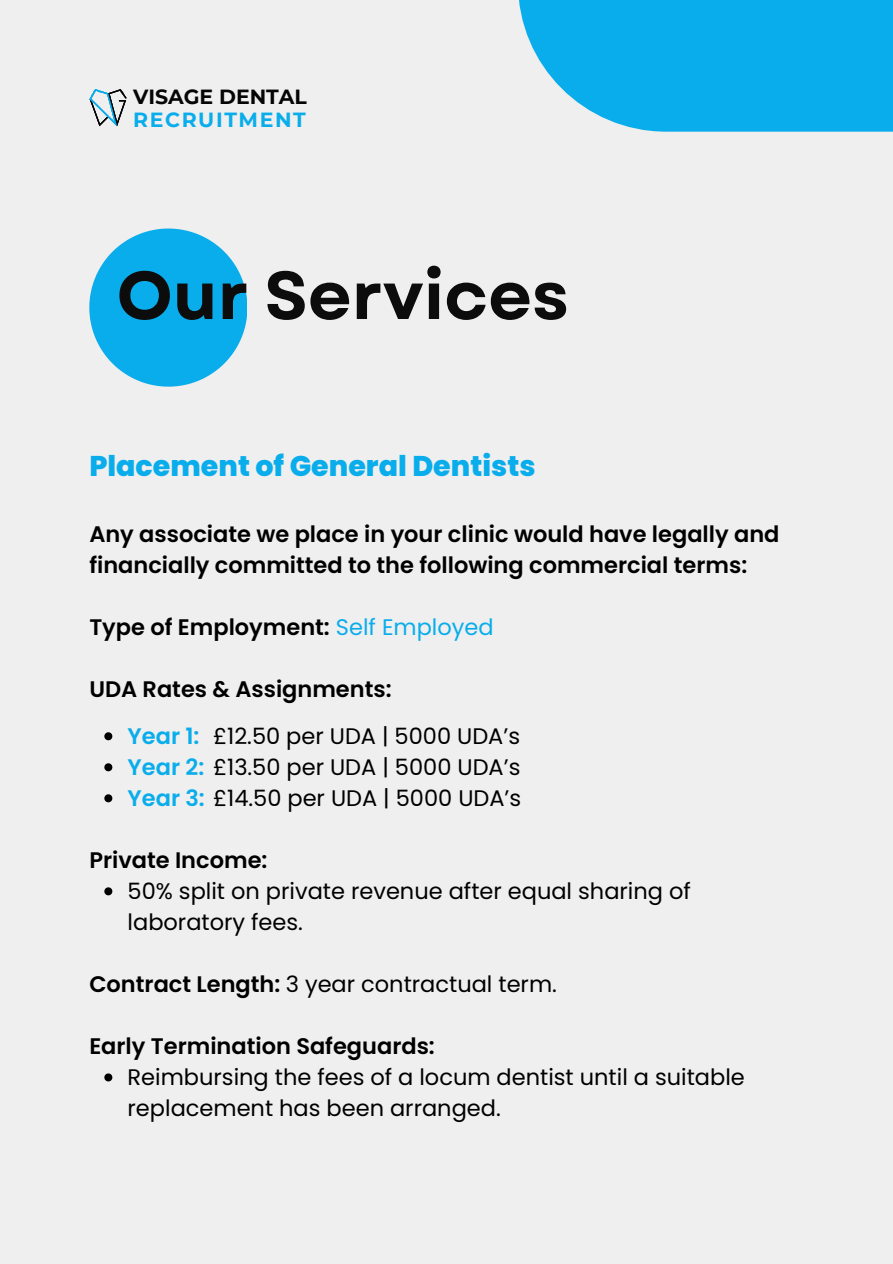
<style>
.page{position:relative;width:893px;height:1264px;background:#fff}
.page>*{position:absolute;margin:0;border:0;box-sizing:border-box;transform-origin:0 0}
.t1{font:700 67.5px "Garet";color:#0c0c0c}
.t2{font:800 28.5px "Poppins";color:#0aadeb}
.t3{font:22.5px/31px "Poppins";color:#000}
.t4{font:600 22.5px/31px "Poppins";color:#000}
.t5{font:600 22.5px "Poppins";color:#0aadeb}
.t6{font:700 20.4px "Montserrat";color:#050505}
.t7{font:700 20.4px "Montserrat";letter-spacing:.075em;color:#0aadeb}
.s1{font-weight:400;color:#0aadeb}
.s2{font-weight:600;color:#0aadeb}
.s3{font-weight:600}
</style>
<div class="page">
<div style="left:0;top:0;width:892px;height:1263px;background:#efefef"></div>
<svg style="left:89px;top:228px;width:158px;height:158px"></svg>
<svg style="left:104px;top:732px;width:8px;height:8px"></svg>
<svg style="left:104px;top:763px;width:8px;height:8px"></svg>
<svg style="left:104px;top:794px;width:8px;height:8px"></svg>
<svg style="left:104px;top:887px;width:8px;height:8px"></svg>
<svg style="left:104px;top:1073px;width:8px;height:8px"></svg>
<div style="left:518px;top:0;width:374px;height:132px;background:#0aadeb"></div>
<svg style="left:90px;top:89px;width:37px;height:37px"></svg>
<p class="t6" style="left:133px;top:84px;width:175px">VISAGE DENTAL</p>
<p class="t7" style="left:133px;top:107px;width:174px">RECRUITMENT</p>
<p class="t1" style="left:116px;top:247px;width:454px">Our Services</p>
<p class="t2" style="left:89px;top:445px;width:447px">Placement of General Dentists</p>
<p class="t4" style="left:89px;top:519px;width:691px">Any associate we place in your clinic would have legally and financially committed to the following commercial terms:</p>
<p class="t4" style="left:89px;top:612px;width:406px">Type of Employment: <span class="s1">Self Employed</span></p>
<p class="t4" style="left:89px;top:674px;width:304px">UDA Rates &amp; Assignments:</p>
<p class="t5" style="left:128px;top:720px;width:73px">Year 1:</p>
<p class="t3" style="left:128px;top:752px;width:394px"><span class="s2">Year 2:</span> £13.50 per UDA | 5000 UDA’s</p>
<p class="t3" style="left:128px;top:782px;width:395px"><span class="s2">Year 3:</span> £14.50 per UDA | 5000 UDA’s</p>
<p class="t4" style="left:89px;top:845px;width:180px">Private Income:</p>
<p class="t3" style="left:128px;top:876px;width:564px">50% split on private revenue after equal sharing of laboratory fees.</p>
<p class="t3" style="left:89px;top:969px;width:469px"><span class="s3">Contract Length:</span> 3 year contractual term.</p>
<p class="t4" style="left:89px;top:1031px;width:347px">Early Termination Safeguards:</p>
<p class="t3" style="left:128px;top:1062px;width:618px">Reimbursing the fees of a locum dentist until a suitable replacement has been arranged.</p>
<p class="t3" style="left:213px;top:721px;width:308px">£12.50 per UDA | 5000 UDA’s</p>
</div>
